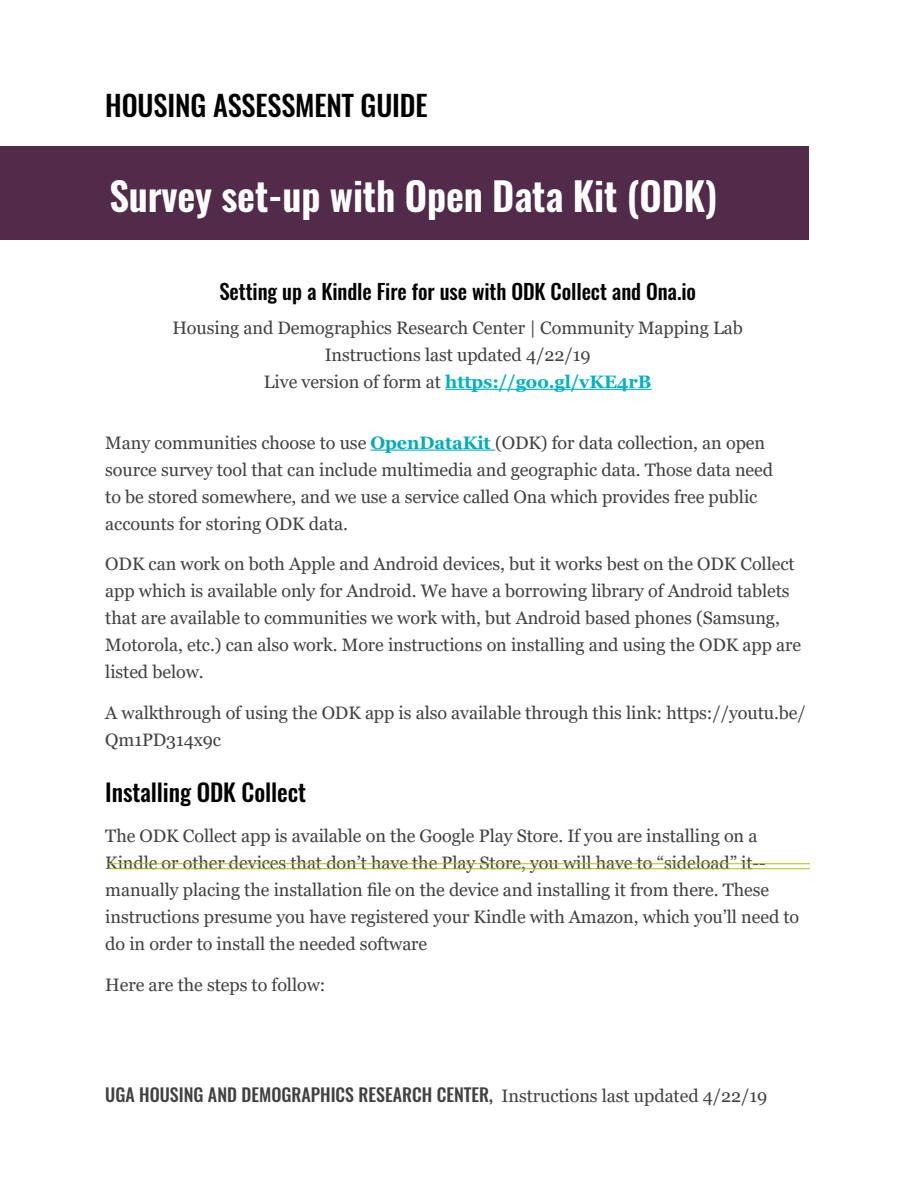
<style>
.page{position:relative;width:918px;height:1188px;background:#fff}
.page>*{position:absolute;margin:0;border:0;box-sizing:border-box;transform-origin:0 0}
.t1{font:600 39px "Oswald";letter-spacing:-.005em;color:#fff}
.t2{font:500 28.5px "Oswald";letter-spacing:-.005em;color:#000}
.t3{font:500 24px "Oswald";letter-spacing:-.005em;color:#000}
.t4{font:500 21px "Oswald";letter-spacing:-.005em;color:#000}
.t5{font:18px/27px "Georgia";letter-spacing:-.005em;color:#414042}
.t6{font:500 18px "Oswald";color:#414042}
.s1{font-weight:700;color:#00b2c2}
.s2{font-weight:700;color:#00acbd}
.s3{font-family:"Georgia";font-weight:400}
</style>
<div class="page">
<hr style="left:445px;top:389px;width:206px;height:1px;background:#00b2c2">
<hr style="left:371px;top:450px;width:124px;height:1px;background:#00acbd">
<hr style="left:108px;top:863px;width:702px;height:1px;background:#b7bf10">
<hr style="left:108px;top:868px;width:702px;height:1px;background:#b7bf10">
<div style="left:0;top:147px;width:809px;height:93px;background:#522b4a"></div>
<h2 class="t2" style="left:105px;top:86px;width:324px">HOUSING ASSESSMENT GUIDE</h2>
<h1 class="t1" style="left:109px;top:169px;width:609px">Survey set-up with Open Data Kit (ODK)</h1>
<p class="t4" style="left:219px;top:277px;width:478px">Setting up a Kindle Fire for use with ODK Collect and Ona.io</p>
<p class="t5" style="left:172px;top:314px;width:572px;text-align:center">Housing and Demographics Research Center | Community Mapping Lab<br>Instructions last updated 4/22/19<br>Live version of form at <span class="s1">https://goo.gl/vKE4rB</span></p>
<p class="t5" style="left:105px;top:429px;width:669px">Many communities choose to use <span class="s2">OpenDataKit</span> (ODK) for data collection, an open source survey tool that can include multimedia and geographic data. Those data need to be stored somewhere, and we use a service called Ona which provides free public accounts for storing ODK data.</p>
<p class="t5" style="left:105px;top:551px;width:697px">ODK can work on both Apple and Android devices, but it works best on the ODK Collect app which is available only for Android. We have a borrowing library of Android tablets that are available to communities we work with, but Android based phones (Samsung, Motorola, etc.) can also work. More instructions on installing and using the ODK app are listed below.</p>
<p class="t5" style="left:105px;top:699px;width:702px">A walkthrough of using the ODK app is also available through this link: https://youtu.be/<br>Qm1PD314x9c</p>
<h3 class="t3" style="left:105px;top:775px;width:202px">Installing ODK Collect</h3>
<p class="t5" style="left:105px;top:823px;width:696px">The ODK Collect app is available on the Google Play Store. If you are installing on a Kindle or other devices that don’t have the Play Store, you will have to “sideload” it-- manually placing the installation file on the device and installing it from there. These instructions presume you have registered your Kindle with Amazon, which you’ll need to do in order to install the needed software</p>
<p class="t5" style="left:105px;top:971px;width:222px">Here are the steps to follow:</p>
<p class="t6" style="left:105px;top:1083px;width:664px">UGA HOUSING AND DEMOGRAPHICS RESEARCH CENTER, <span class="s3">Instructions last updated 4/22/19</span></p>
</div>
